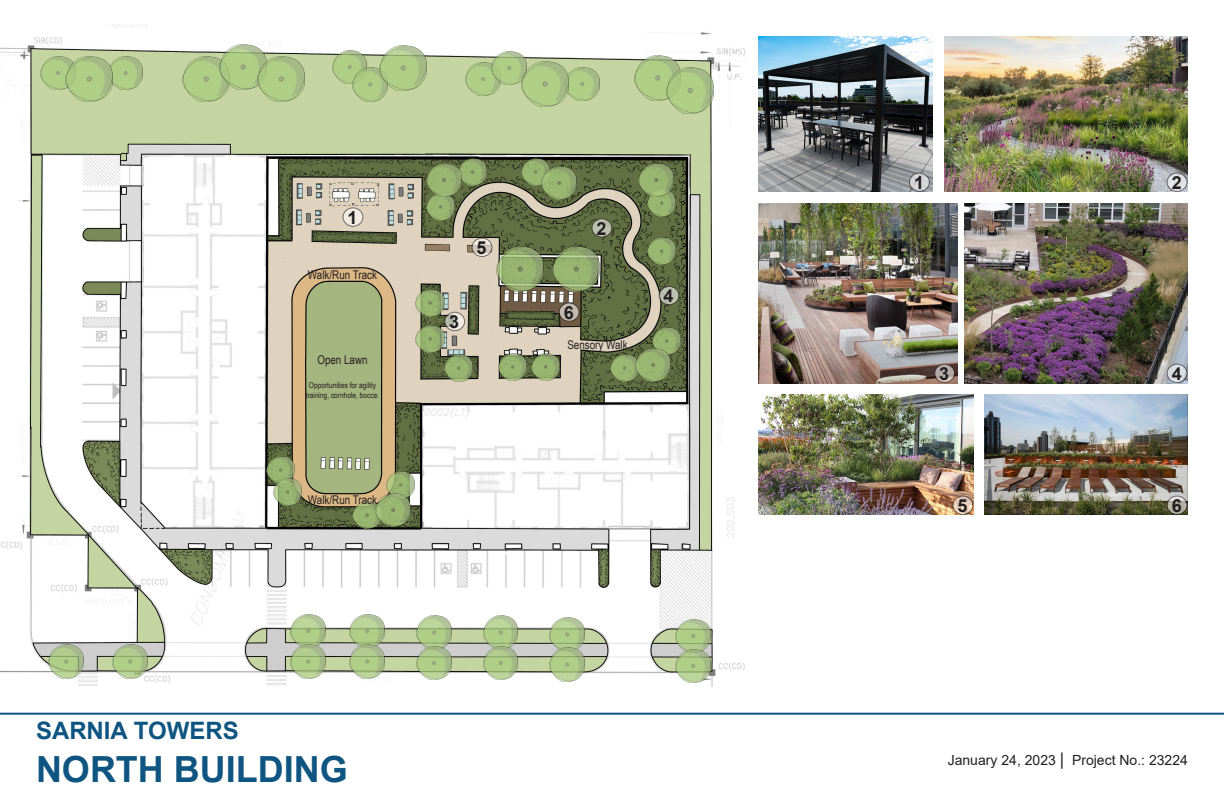
<style>
.page{position:relative;width:1224px;height:792px;background:#fff}
.page>*{position:absolute;margin:0;border:0;box-sizing:border-box;transform-origin:0 0}
.t1{font:700 36px "Arial";color:#0f5581}
.t2{font:700 24px "Arial";color:#0f5581}
.t3{font:700 18px "Arial";color:#231f20}
.t4{font:14px "Arial";color:#231f20}
.t5{font:12px "Arial Narrow";color:#231f20}
.t6{font:8px/9.6px "Arial Narrow";color:#231f20;text-align:center}
.s1{font-size:17px}
</style>
<div class="page">
<hr style="left:0;top:713px;width:1224px;height:2px;background:#0f5581">
<img style="left:0;top:24px;width:745px;height:663px">
<img style="left:675px;top:619px;width:35px;height:30px">
<img style="left:386px;top:472px;width:28px;height:27px">
<img style="left:353px;top:501px;width:28px;height:27px">
<img style="left:267px;top:456px;width:28px;height:27px">
<img style="left:273px;top:478px;width:28px;height:27px">
<img style="left:416px;top:289px;width:28px;height:27px">
<img style="left:416px;top:325px;width:28px;height:27px">
<img style="left:444px;top:355px;width:28px;height:27px">
<img style="left:498px;top:353px;width:28px;height:27px">
<img style="left:531px;top:353px;width:28px;height:27px">
<img style="left:611px;top:355px;width:24px;height:27px">
<img style="left:427px;top:197px;width:28px;height:24px">
<img style="left:458px;top:158px;width:28px;height:28px">
<img style="left:653px;top:327px;width:28px;height:28px">
<img style="left:647px;top:189px;width:28px;height:27px">
<img style="left:647px;top:238px;width:28px;height:27px">
<img style="left:522px;top:158px;width:28px;height:28px">
<img style="left:497px;top:246px;width:47px;height:45px">
<img style="left:552px;top:246px;width:47px;height:45px">
<img style="left:550px;top:618px;width:35px;height:30px">
<img style="left:483px;top:616px;width:35px;height:30px">
<img style="left:416px;top:616px;width:35px;height:30px">
<img style="left:350px;top:614px;width:34px;height:31px">
<img style="left:40px;top:56px;width:26px;height:34px">
<img style="left:113px;top:56px;width:30px;height:34px">
<img style="left:332px;top:50px;width:35px;height:34px">
<img style="left:353px;top:68px;width:35px;height:33px">
<img style="left:466px;top:62px;width:35px;height:33px">
<img style="left:492px;top:51px;width:34px;height:34px">
<img style="left:569px;top:67px;width:30px;height:34px">
<img style="left:291px;top:614px;width:35px;height:31px">
<img style="left:675px;top:649px;width:35px;height:34px">
<img style="left:550px;top:648px;width:35px;height:33px">
<img style="left:483px;top:646px;width:35px;height:34px">
<img style="left:416px;top:646px;width:35px;height:34px">
<img style="left:350px;top:645px;width:34px;height:33px">
<img style="left:291px;top:645px;width:35px;height:33px">
<img style="left:112px;top:645px;width:35px;height:33px">
<img style="left:48px;top:645px;width:35px;height:33px">
<img style="left:376px;top:493px;width:35px;height:34px">
<img style="left:635px;top:348px;width:35px;height:34px">
<img style="left:639px;top:163px;width:35px;height:34px">
<img style="left:427px;top:163px;width:35px;height:34px">
<img style="left:542px;top:166px;width:35px;height:34px">
<img style="left:66px;top:56px;width:47px;height:45px">
<img style="left:183px;top:56px;width:47px;height:45px">
<img style="left:220px;top:44px;width:47px;height:46px">
<img style="left:257px;top:56px;width:47px;height:45px">
<img style="left:380px;top:45px;width:47px;height:45px">
<img style="left:522px;top:61px;width:47px;height:45px">
<img style="left:634px;top:55px;width:47px;height:46px">
<img style="left:667px;top:68px;width:47px;height:45px">
<img style="left:945px;top:36px;width:243px;height:156px">
<img style="left:759px;top:203px;width:199px;height:180px">
<img style="left:759px;top:36px;width:173px;height:156px">
<img style="left:759px;top:394px;width:214px;height:121px">
<img style="left:965px;top:203px;width:223px;height:180px">
<img style="left:984px;top:394px;width:204px;height:121px">
<svg style="left:910px;top:173px;width:19px;height:18px"></svg>
<div style="left:909px;top:172px;width:21px;height:20px;border:1px solid #231f20;border-radius:50%"></div>
<svg style="left:1167px;top:173px;width:20px;height:18px"></svg>
<div style="left:1167px;top:172px;width:21px;height:20px;border:1px solid #231f20;border-radius:50%"></div>
<svg style="left:592px;top:219px;width:20px;height:18px"></svg>
<div style="left:591px;top:218px;width:21px;height:20px;border:1px solid #231f20;border-radius:50%"></div>
<svg style="left:935px;top:364px;width:20px;height:19px"></svg>
<div style="left:934px;top:364px;width:21px;height:19px;border:1px solid #231f20;border-radius:50%"></div>
<svg style="left:445px;top:312px;width:20px;height:19px"></svg>
<div style="left:444px;top:312px;width:21px;height:19px;border:1px solid #231f20;border-radius:50%"></div>
<svg style="left:1167px;top:364px;width:20px;height:19px"></svg>
<div style="left:1167px;top:364px;width:21px;height:19px;border:1px solid #231f20;border-radius:50%"></div>
<svg style="left:659px;top:286px;width:20px;height:19px"></svg>
<div style="left:659px;top:286px;width:20px;height:19px;border:1px solid #231f20;border-radius:50%"></div>
<svg style="left:953px;top:496px;width:20px;height:18px"></svg>
<div style="left:952px;top:496px;width:21px;height:19px;border:1px solid #231f20;border-radius:50%"></div>
<svg style="left:472px;top:238px;width:20px;height:19px"></svg>
<div style="left:472px;top:238px;width:20px;height:19px;border:1px solid #231f20;border-radius:50%"></div>
<svg style="left:1167px;top:496px;width:20px;height:18px"></svg>
<div style="left:1167px;top:496px;width:21px;height:19px;border:1px solid #231f20;border-radius:50%"></div>
<svg style="left:559px;top:303px;width:20px;height:18px"></svg>
<div style="left:559px;top:302px;width:21px;height:20px;border:1px solid #231f20;border-radius:50%"></div>
<svg style="left:343px;top:208px;width:20px;height:18px"></svg>
<div style="left:343px;top:207px;width:20px;height:20px;border:1px solid #231f20;border-radius:50%"></div>
<p class="t3" style="left:348px;top:205px;width:12px">1</p>
<p class="t5" style="left:308px;top:266px;width:71px">Walk/Run Track</p>
<p class="t5" style="left:317px;top:351px;width:52px">Open Lawn</p>
<p class="t6" style="left:306px;top:381px;width:75px">Opportunities for agility training, cornhole, bocce.</p>
<p class="t5" style="left:308px;top:491px;width:71px">Walk/Run Track</p>
<p class="t3" style="left:477px;top:235px;width:12px">5</p>
<p class="t3" style="left:449px;top:309px;width:12px">3</p>
<p class="t3" style="left:597px;top:215px;width:12px">2</p>
<p class="t3" style="left:564px;top:300px;width:12px">6</p>
<p class="t5" style="left:567px;top:336px;width:62px">Sensory Walk</p>
<p class="t3" style="left:664px;top:283px;width:12px">4</p>
<p class="t3" style="left:914px;top:170px;width:12px">1</p>
<p class="t3" style="left:1172px;top:170px;width:12px">2</p>
<p class="t3" style="left:939px;top:361px;width:12px">3</p>
<p class="t3" style="left:957px;top:493px;width:12px">5</p>
<p class="t3" style="left:1172px;top:361px;width:12px">4</p>
<p class="t3" style="left:1172px;top:493px;width:12px">6</p>
<p class="t2" style="left:36px;top:714px;width:204px">SARNIA TOWERS</p>
<p class="t1" style="left:36px;top:744px;width:313px">NORTH BUILDING</p>
<p class="t4" style="left:948px;top:750px;width:242px">January 24, 2023 <span class="s1">|</span> Project No.: 23224</p>
</div>
